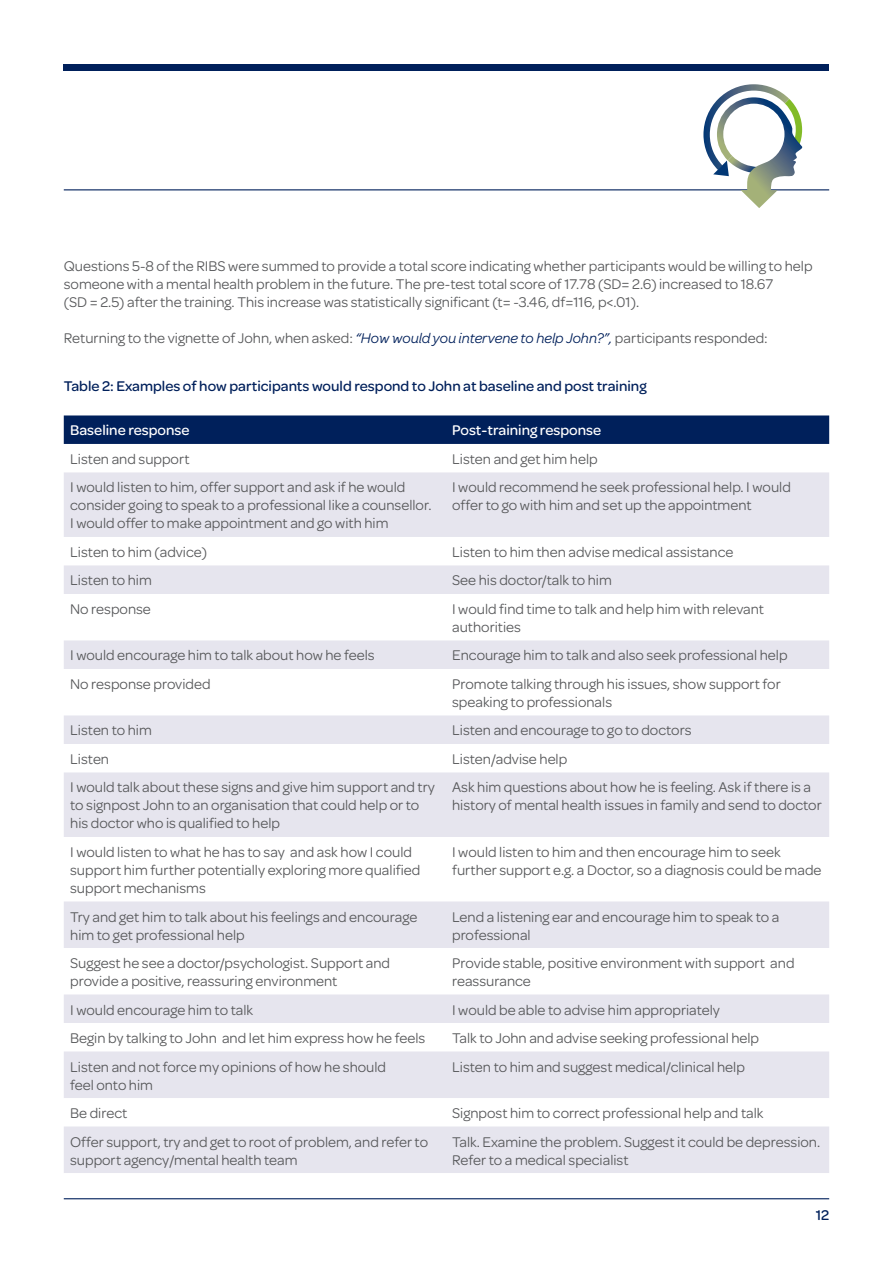
<style>
.page{position:relative;width:893px;height:1263px;background:#fff}
.page>*{position:absolute;margin:0;border:0;box-sizing:border-box;transform-origin:0 0}
.t1{font:15px/18px "Omnes";color:#57585a}
.t2{font:500 15px "Omnes";color:#00205b}
.t3{font:500 15px "Omnes";color:#fff}
.s1{font-style:italic;color:#00205b}
</style>
<div class="page">
<div style="left:64px;top:64px;width:765px;height:6px;background:#00205b"></div>
<hr style="left:64px;top:189px;width:765px;height:1px;background:#00205b">
<hr style="left:64px;top:1198px;width:765px;height:1px;background:#00205b">
<svg style="left:703px;top:84px;width:101px;height:124px"></svg>
<div style="left:64px;top:415px;width:765px;height:29px;background:#00205b"></div>
<svg style="left:64px;top:472px;width:765px;height:701px;fill:#e6e5ee"></svg>
<p class="t1" style="left:64px;top:257px;width:750px">Questions 5-8 of the RIBS were summed to provide a total score indicating whether participants would be willing to help someone with a mental health problem in the future. The pre-test total score of 17.78 (SD= 2.6) increased to 18.67<br>(SD = 2.5) after the training. This increase was statistically significant (t= -3.46, df=116, p&lt;.01).</p>
<p class="t1" style="left:64px;top:329px;width:705px">Returning to the vignette of John, when asked: <span class="s1">“How would you intervene to help John?”,</span> participants responded:</p>
<p class="t2" style="left:64px;top:377px;width:584px">Table 2: Examples of how participants would respond to John at baseline and post training</p>
<p class="t3" style="left:70px;top:422px;width:121px">Baseline response</p>
<p class="t3" style="left:452px;top:422px;width:151px">Post-training response</p>
<p class="t1" style="left:70px;top:450px;width:121px">Listen and support</p>
<p class="t1" style="left:452px;top:450px;width:147px">Listen and get him help</p>
<p class="t1" style="left:70px;top:478px;width:363px">I would listen to him, offer support and ask if he would consider going to speak to a professional like a counsellor.<br>I would offer to make appointment and go with him</p>
<p class="t1" style="left:452px;top:478px;width:340px">I would recommend he seek professional help. I would offer to go with him and set up the appointment</p>
<p class="t1" style="left:70px;top:543px;width:138px">Listen to him (advice)</p>
<p class="t1" style="left:452px;top:543px;width:283px">Listen to him then advise medical assistance</p>
<p class="t1" style="left:70px;top:571px;width:83px">Listen to him</p>
<p class="t1" style="left:452px;top:571px;width:161px">See his doctor/talk to him</p>
<p class="t1" style="left:70px;top:600px;width:82px">No response</p>
<p class="t1" style="left:452px;top:600px;width:313px">I would find time to talk and help him with relevant authorities</p>
<p class="t1" style="left:70px;top:646px;width:306px">I would encourage him to talk about how he feels</p>
<p class="t1" style="left:452px;top:646px;width:337px">Encourage him to talk and also seek professional help</p>
<p class="t1" style="left:70px;top:675px;width:142px">No response provided</p>
<p class="t1" style="left:452px;top:675px;width:330px">Promote talking through his issues, show support for speaking to professionals</p>
<p class="t1" style="left:70px;top:721px;width:83px">Listen to him</p>
<p class="t1" style="left:452px;top:721px;width:241px">Listen and encourage to go to doctors</p>
<p class="t1" style="left:70px;top:750px;width:40px">Listen</p>
<p class="t1" style="left:452px;top:750px;width:117px">Listen/advise help</p>
<p class="t1" style="left:70px;top:778px;width:366px">I would talk about these signs and give him support and try to signpost John to an organisation that could help or to his doctor who is qualified to help</p>
<p class="t1" style="left:452px;top:778px;width:371px">Ask him questions about how he is feeling. Ask if there is a history of mental health issues in family and send to doctor</p>
<p class="t1" style="left:70px;top:843px;width:352px">I would listen to what he has to say and ask how I could support him further potentially exploring more qualified support mechanisms</p>
<p class="t1" style="left:452px;top:843px;width:371px">I would listen to him and then encourage him to seek further support e.g. a Doctor, so a diagnosis could be made</p>
<p class="t1" style="left:70px;top:907px;width:349px">Try and get him to talk about his feelings and encourage him to get professional help</p>
<p class="t1" style="left:452px;top:907px;width:329px">Lend a listening ear and encourage him to speak to a professional</p>
<p class="t1" style="left:70px;top:954px;width:321px">Suggest he see a doctor/psychologist. Support and provide a positive, reassuring environment</p>
<p class="t1" style="left:452px;top:954px;width:344px">Provide stable, positive environment with support and reassurance</p>
<p class="t1" style="left:70px;top:1000px;width:185px">I would encourage him to talk</p>
<p class="t1" style="left:452px;top:1000px;width:269px">I would be able to advise him appropriately</p>
<p class="t1" style="left:70px;top:1029px;width:357px">Begin by talking to John and let him express how he feels</p>
<p class="t1" style="left:452px;top:1029px;width:309px">Talk to John and advise seeking professional help</p>
<p class="t1" style="left:70px;top:1057px;width:317px">Listen and not force my opinions of how he should feel onto him</p>
<p class="t1" style="left:452px;top:1057px;width:294px">Listen to him and suggest medical/clinical help</p>
<p class="t1" style="left:70px;top:1104px;width:59px">Be direct</p>
<p class="t1" style="left:452px;top:1104px;width:313px">Signpost him to correct professional help and talk</p>
<p class="t1" style="left:70px;top:1132px;width:359px">Offer support, try and get to root of problem, and refer to support agency/mental health team</p>
<p class="t1" style="left:452px;top:1132px;width:370px">Talk. Examine the problem. Suggest it could be depression.<br>Refer to a medical specialist</p>
<p class="t2" style="left:816px;top:1207px;width:15px">12</p>
</div>
